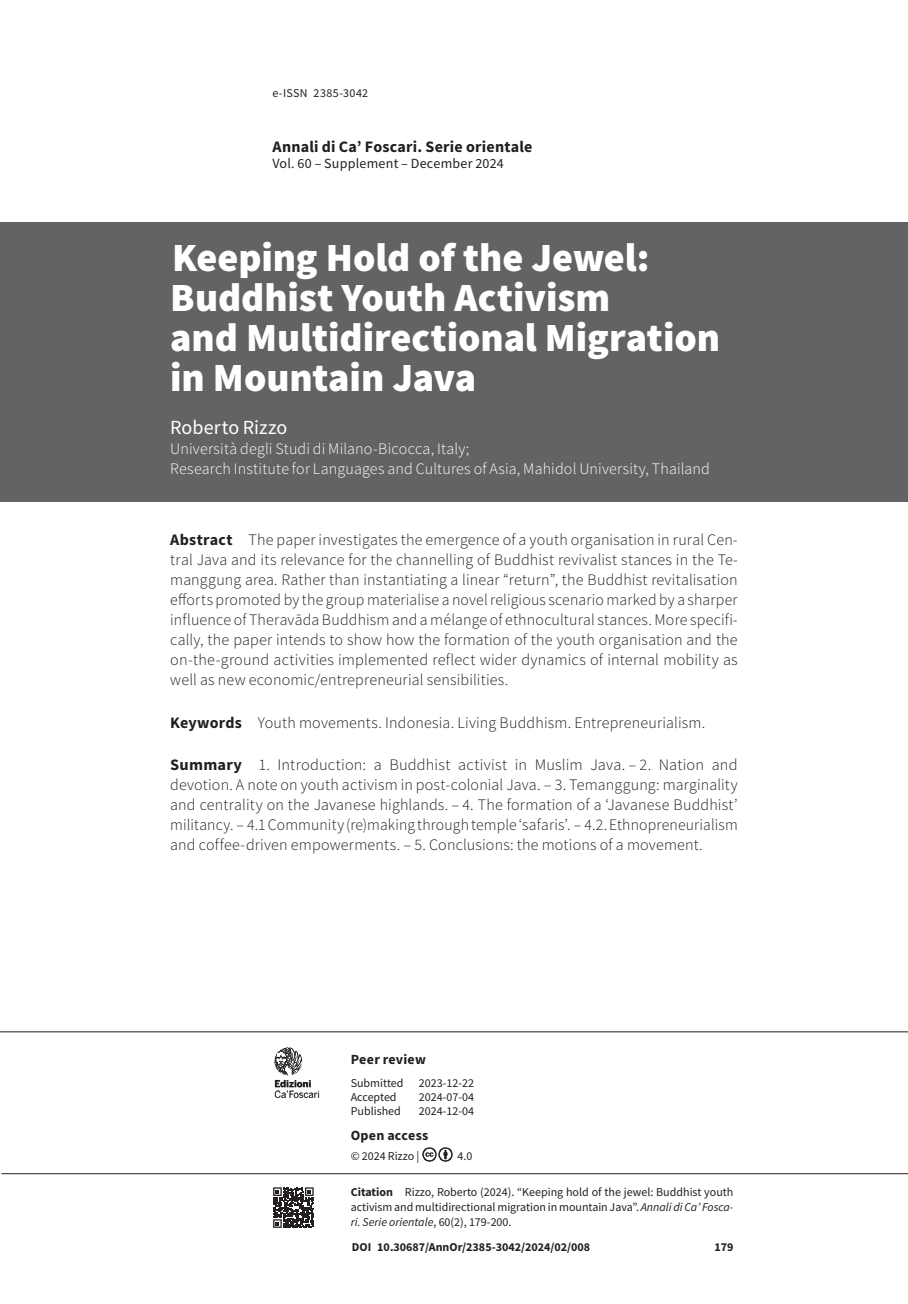
<style>
.page{position:relative;width:908px;height:1304px;background:#fff}
.page>*{position:absolute;margin:0;border:0;box-sizing:border-box;transform-origin:0 0}
.t1{font:900 40px/40px "Source Sans Pro";letter-spacing:-.005em;color:#fff}
.t2{font:20px "Source Sans Pro";letter-spacing:.005em;color:#fff}
.t3{font:300 16px/20px "Source Sans Pro";letter-spacing:.01em;color:#231f20;text-align:justify}
.t4{font:300 16px/20px "Source Sans Pro";letter-spacing:.01em;color:#fff}
.t5{font:700 16px "Source Sans Pro";letter-spacing:.015em;color:#231f20}
.t6{font:14px "Source Sans Pro";letter-spacing:.015em;color:#231f20}
.t7{font:700 14px "Source Sans Pro";letter-spacing:.02em;color:#231f20}
.t8{font:12px/15px "Source Sans Pro";color:#231f20;text-align:justify}
.t9{font:700 12px "Source Sans Pro";color:#231f20}
.t10{font:12px "Source Sans Pro";letter-spacing:.03em;color:#231f20}
.t11{font:9.6px "Benton Sans";letter-spacing:-.01em;color:#231f20}
.t12{font:700 9.6px "Benton Sans";color:#231f20}
.s1{font-weight:700}
.s2{font-style:italic}
</style>
<div class="page">
<hr style="left:2px;top:1173px;width:905px;height:1px;background:#231f20">
<hr style="left:0;top:1031px;width:907px;height:1px;background:#231f20">
<img style="left:422px;top:1147px;width:31px;height:15px">
<svg style="left:313px;top:1187px;width:1px;height:40px"></svg>
<svg style="left:273px;top:1187px;width:40px;height:41px"></svg>
<svg style="left:274px;top:1047px;width:45px;height:51px"></svg>
<div style="left:0;top:223px;width:907px;height:279px;background:#636366"></div>
<p class="t10" style="left:272px;top:86px;width:97px">e-ISSN 2385‑3042</p>
<p class="t5" style="left:272px;top:135px;width:261px">Annali di Ca’ Foscari. Serie orientale</p>
<p class="t6" style="left:272px;top:155px;width:233px">Vol. 60 – Supplement – December 2024</p>
<h1 class="t1" style="left:170px;top:237px;width:551px">Keeping Hold of the Jewel:<br>Buddhist Youth Activism<br>and Multidirectional Migration in Mountain Java</h1>
<p class="t2" style="left:170px;top:415px;width:119px">Roberto Rizzo</p>
<p class="t4" style="left:170px;top:439px;width:541px">Università degli Studi di Milano-Bicocca, Italy;<br>Research Institute for Languages and Cultures of Asia, Mahidol University, Thailand</p>
<p class="t3" style="left:170px;top:530px;width:569px"><span class="s1">Abstract</span> The paper investigates the emergence of a youth organisation in rural Cen&shy;tral Java and its relevance for the channelling of Buddhist revivalist stances in the Te&shy;manggung area. Rather than instantiating a linear “return”, the Buddhist revitalisation efforts promoted by the group materialise a novel religious scenario marked by a sharper influence of Theravāda Buddhism and a mélange of ethnocultural stances. More specifi&shy;cally, the paper intends to show how the formation of the youth organisation and the on-the-ground activities implemented reflect wider dynamics of internal mobility as well as new economic/entrepreneurial sensibilities.</p>
<p class="t3" style="left:170px;top:712px;width:536px"><span class="s1">Keywords</span> Youth movements. Indonesia. Living Buddhism. Entrepreneurialism.</p>
<p class="t3" style="left:170px;top:755px;width:568px"><span class="s1">Summary</span> 1. Introduction: a Buddhist activist in Muslim Java. – 2. Nation and devotion. A note on youth activism in post-colonial Java. – 3. Temanggung: marginality and centrality on the Javanese highlands. – 4. The formation of a ‘Javanese Buddhist’ militancy. – 4.1 Community (re)making through temple ‘safaris’. – 4.2. Ethnopreneurialism and coffee-driven empowerments. – 5. Conclusions: the motions of a movement.</p>
<p class="t12" style="left:274px;top:1078px;width:38px">Edizioni</p>
<p class="t11" style="left:274px;top:1088px;width:47px">Ca’Foscari</p>
<p class="t7" style="left:350px;top:1050px;width:77px">Peer review</p>
<p class="t8" style="left:350px;top:1075px;width:54px">Submitted</p>
<p class="t8" style="left:418px;top:1075px;width:57px">2023‑12‑22</p>
<p class="t8" style="left:350px;top:1089px;width:47px">Accepted</p>
<p class="t8" style="left:418px;top:1089px;width:57px">2024‑07‑04</p>
<p class="t8" style="left:350px;top:1103px;width:52px">Published</p>
<p class="t8" style="left:418px;top:1103px;width:57px">2024-12-04</p>
<p class="t7" style="left:350px;top:1126px;width:79px">Open access</p>
<p class="t8" style="left:350px;top:1148px;width:70px">© 2024 Rizzo |</p>
<p class="t8" style="left:457px;top:1148px;width:16px">4.0</p>
<p class="t8" style="left:350px;top:1184px;width:384px"><span class="s1">Citation</span> Rizzo, Roberto (2024). “Keeping hold of the jewel: Buddhist youth activism and multidirectional migration in mountain Java”. <span class="s2">Annali di Ca’ Fosca‑ ri. Serie orientale</span>, 60(2), 179-200.</p>
<p class="t9" style="left:351px;top:1239px;width:240px">DOI 10.30687/AnnOr/2385‑3042/2024/02/008</p>
<p class="t9" style="left:714px;top:1238px;width:21px">179</p>
</div>
